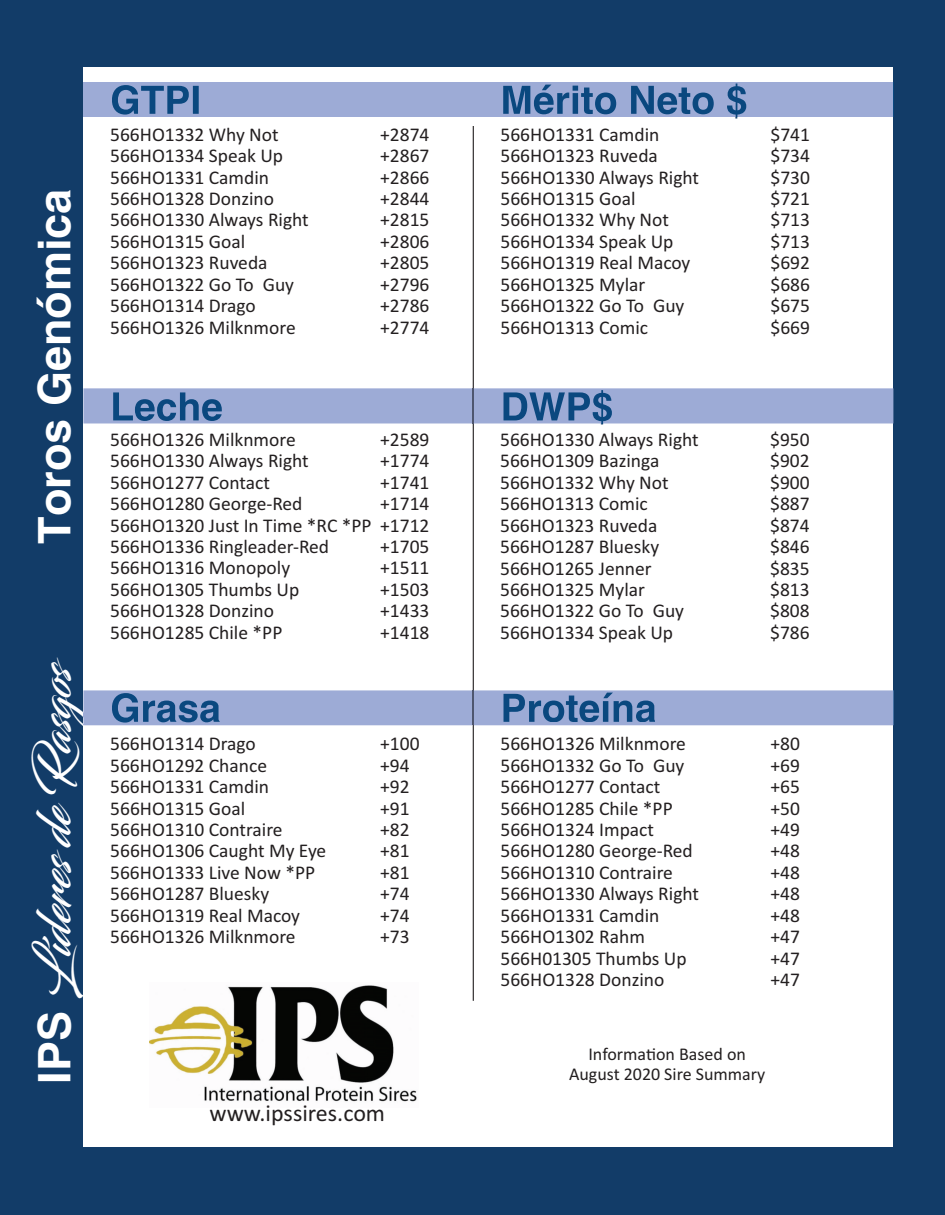
<style>
.page{position:relative;width:945px;height:1215px;background:#fff}
.page>*{position:absolute;margin:0;border:0;box-sizing:border-box;transform-origin:0 0}
.t1{font:46.5px "Blacksword";color:#fff}
.t2{font:700 45px "Helvetica";color:#fff}
.t3{font:24px "Calibri";color:#231f20}
.t4{font:19.5px/21.5px "Calibri";color:#231f20;text-align:justify}
.t5{font:18px/19.8px "Calibri";color:#231f20;text-align:center}
.s1{font-family:"Helvetica";font-weight:700;font-size:45px}
</style>
<div class="page">
<div style="left:1px;top:0;width:944px;height:1215px;background:#123c68"></div>
<div style="left:83px;top:67px;width:810px;height:1080px;background:#fff"></div>
<div style="left:83px;top:82px;width:810px;height:35px;background:#9dabd6"></div>
<svg style="left:112px;top:85px;width:87px;height:30px"></svg>
<svg style="left:503px;top:84px;width:243px;height:33px"></svg>
<hr style="left:473px;top:126px;width:1px;height:875px;background:#231f20">
<svg style="left:83px;top:388px;width:810px;height:35px;background:#8ea1cd"></svg>
<hr style="left:473px;top:388px;width:1px;height:35px;background:#4e566f">
<svg style="left:83px;top:690px;width:810px;height:35px;background:#8da0cc"></svg>
<hr style="left:473px;top:690px;width:1px;height:35px;background:#4e566f">
<img style="left:149px;top:985px;width:268px;height:117px">
<h2 class="t2" style="left:29px;top:544px;width:357px;rotate:-90deg">Toros Genómica</h2>
<h1 class="t1" style="left:27px;top:1084px;width:430px;rotate:-90deg"><span class="s1">IPS</span> Líderes de Rasgos</h1>
<p class="t4" style="left:110px;top:123px;width:170px">566HO1332 Why Not</p>
<p class="t4" style="left:380px;top:123px;width:51px">+2874</p>
<p class="t4" style="left:110px;top:145px;width:174px">566HO1334 Speak Up</p>
<p class="t4" style="left:380px;top:145px;width:51px">+2867</p>
<p class="t4" style="left:110px;top:166px;width:160px">566HO1331 Camdin</p>
<p class="t4" style="left:380px;top:166px;width:51px">+2866</p>
<p class="t4" style="left:110px;top:188px;width:165px">566HO1328 Donzino</p>
<p class="t4" style="left:380px;top:188px;width:51px">+2844</p>
<p class="t4" style="left:110px;top:209px;width:200px">566HO1330 Always Right</p>
<p class="t4" style="left:380px;top:209px;width:51px">+2815</p>
<p class="t4" style="left:110px;top:230px;width:137px">566HO1315 Goal</p>
<p class="t4" style="left:380px;top:230px;width:51px">+2806</p>
<p class="t4" style="left:110px;top:252px;width:159px">566HO1323 Ruveda</p>
<p class="t4" style="left:380px;top:252px;width:51px">+2805</p>
<p class="t4" style="left:110px;top:273px;width:185px">566HO1322 Go To Guy</p>
<p class="t4" style="left:380px;top:273px;width:51px">+2796</p>
<p class="t4" style="left:110px;top:295px;width:147px">566HO1314 Drago</p>
<p class="t4" style="left:380px;top:295px;width:51px">+2786</p>
<p class="t4" style="left:110px;top:316px;width:187px">566HO1326 Milknmore</p>
<p class="t4" style="left:380px;top:316px;width:51px">+2774</p>
<p class="t4" style="left:110px;top:428px;width:187px">566HO1326 Milknmore</p>
<p class="t4" style="left:380px;top:428px;width:51px">+2589</p>
<p class="t4" style="left:110px;top:450px;width:200px">566HO1330 Always Right</p>
<p class="t4" style="left:380px;top:450px;width:51px">+1774</p>
<p class="t4" style="left:110px;top:471px;width:161px">566HO1277 Contact</p>
<p class="t4" style="left:380px;top:471px;width:51px">+1741</p>
<p class="t4" style="left:110px;top:493px;width:194px">566HO1280 George-Red</p>
<p class="t4" style="left:110px;top:493px;width:321px;text-indent:270px">+1714<br>566HO1320 Just In Time *RC *PP +1712<br>566HO1336 Ringleader-Red</p>
<p class="t4" style="left:380px;top:536px;width:51px">+1705</p>
<p class="t4" style="left:110px;top:557px;width:181px">566HO1316 Monopoly</p>
<p class="t4" style="left:380px;top:557px;width:51px">+1511</p>
<p class="t4" style="left:110px;top:578px;width:191px">566HO1305 Thumbs Up</p>
<p class="t4" style="left:380px;top:578px;width:51px">+1503</p>
<p class="t4" style="left:110px;top:600px;width:165px">566HO1328 Donzino</p>
<p class="t4" style="left:380px;top:600px;width:51px">+1433</p>
<p class="t4" style="left:110px;top:621px;width:174px">566HO1285 Chile *PP</p>
<p class="t4" style="left:380px;top:621px;width:51px">+1418</p>
<p class="t4" style="left:110px;top:733px;width:147px">566HO1314 Drago</p>
<p class="t4" style="left:380px;top:733px;width:41px">+100</p>
<p class="t4" style="left:110px;top:754px;width:158px">566HO1292 Chance</p>
<p class="t4" style="left:380px;top:754px;width:31px">+94</p>
<p class="t4" style="left:110px;top:776px;width:160px">566HO1331 Camdin</p>
<p class="t4" style="left:380px;top:776px;width:31px">+92</p>
<p class="t4" style="left:110px;top:797px;width:137px">566HO1315 Goal</p>
<p class="t4" style="left:380px;top:797px;width:31px">+91</p>
<p class="t4" style="left:110px;top:819px;width:174px">566HO1310 Contraire</p>
<p class="t4" style="left:380px;top:819px;width:31px">+82</p>
<p class="t4" style="left:110px;top:840px;width:218px">566HO1306 Caught My Eye</p>
<p class="t4" style="left:380px;top:840px;width:31px">+81</p>
<p class="t4" style="left:110px;top:861px;width:207px">566HO1333 Live Now *PP</p>
<p class="t4" style="left:380px;top:861px;width:31px">+81</p>
<p class="t4" style="left:110px;top:883px;width:161px">566HO1287 Bluesky</p>
<p class="t4" style="left:380px;top:883px;width:31px">+74</p>
<p class="t4" style="left:110px;top:904px;width:191px">566HO1319 Real Macoy</p>
<p class="t4" style="left:380px;top:904px;width:31px">+74</p>
<p class="t4" style="left:110px;top:926px;width:187px">566HO1326 Milknmore</p>
<p class="t4" style="left:380px;top:926px;width:31px">+73</p>
<p class="t3" style="left:209px;top:1098px;width:177px">www.ipssires.com</p>
<p class="t4" style="left:501px;top:123px;width:160px">566HO1331 Camdin</p>
<p class="t4" style="left:771px;top:123px;width:41px">$741</p>
<p class="t4" style="left:501px;top:145px;width:159px">566HO1323 Ruveda</p>
<p class="t4" style="left:771px;top:145px;width:41px">$734</p>
<p class="t4" style="left:501px;top:166px;width:200px">566HO1330 Always Right</p>
<p class="t4" style="left:771px;top:166px;width:41px">$730</p>
<p class="t4" style="left:501px;top:188px;width:137px">566HO1315 Goal</p>
<p class="t4" style="left:771px;top:188px;width:41px">$721</p>
<p class="t4" style="left:501px;top:209px;width:170px">566HO1332 Why Not</p>
<p class="t4" style="left:771px;top:209px;width:41px">$713</p>
<p class="t4" style="left:501px;top:230px;width:174px">566HO1334 Speak Up</p>
<p class="t4" style="left:771px;top:230px;width:41px">$713</p>
<p class="t4" style="left:501px;top:252px;width:191px">566HO1319 Real Macoy</p>
<p class="t4" style="left:771px;top:252px;width:41px">$692</p>
<p class="t4" style="left:501px;top:273px;width:146px">566HO1325 Mylar</p>
<p class="t4" style="left:771px;top:273px;width:41px">$686</p>
<p class="t4" style="left:501px;top:295px;width:185px">566HO1322 Go To Guy</p>
<p class="t4" style="left:771px;top:295px;width:41px">$675</p>
<p class="t4" style="left:501px;top:316px;width:149px">566HO1313 Comic</p>
<p class="t4" style="left:771px;top:316px;width:41px">$669</p>
<p class="t4" style="left:500px;top:428px;width:200px">566HO1330 Always Right</p>
<p class="t4" style="left:770px;top:428px;width:41px">$950</p>
<p class="t4" style="left:500px;top:450px;width:161px">566HO1309 Bazinga</p>
<p class="t4" style="left:770px;top:450px;width:41px">$902</p>
<p class="t4" style="left:500px;top:471px;width:170px">566HO1332 Why Not</p>
<p class="t4" style="left:770px;top:471px;width:41px">$900</p>
<p class="t4" style="left:500px;top:493px;width:149px">566HO1313 Comic</p>
<p class="t4" style="left:770px;top:493px;width:41px">$887</p>
<p class="t4" style="left:500px;top:514px;width:159px">566HO1323 Ruveda</p>
<p class="t4" style="left:770px;top:514px;width:41px">$874</p>
<p class="t4" style="left:500px;top:536px;width:161px">566HO1287 Bluesky</p>
<p class="t4" style="left:770px;top:536px;width:41px">$846</p>
<p class="t4" style="left:500px;top:557px;width:153px">566HO1265 Jenner</p>
<p class="t4" style="left:770px;top:557px;width:41px">$835</p>
<p class="t4" style="left:500px;top:579px;width:146px">566HO1325 Mylar</p>
<p class="t4" style="left:770px;top:579px;width:41px">$813</p>
<p class="t4" style="left:500px;top:600px;width:185px">566HO1322 Go To Guy</p>
<p class="t4" style="left:770px;top:600px;width:41px">$808</p>
<p class="t4" style="left:500px;top:621px;width:174px">566HO1334 Speak Up</p>
<p class="t4" style="left:770px;top:621px;width:41px">$786</p>
<p class="t4" style="left:501px;top:733px;width:187px">566HO1326 Milknmore</p>
<p class="t4" style="left:771px;top:733px;width:31px">+80</p>
<p class="t4" style="left:501px;top:754px;width:185px">566HO1332 Go To Guy</p>
<p class="t4" style="left:771px;top:754px;width:31px">+69</p>
<p class="t4" style="left:501px;top:776px;width:161px">566HO1277 Contact</p>
<p class="t4" style="left:771px;top:776px;width:31px">+65</p>
<p class="t4" style="left:501px;top:797px;width:174px">566HO1285 Chile *PP</p>
<p class="t4" style="left:771px;top:797px;width:31px">+50</p>
<p class="t4" style="left:501px;top:819px;width:155px">566HO1324 Impact</p>
<p class="t4" style="left:771px;top:819px;width:31px">+49</p>
<p class="t4" style="left:501px;top:840px;width:194px">566HO1280 George-Red</p>
<p class="t4" style="left:771px;top:840px;width:31px">+48</p>
<p class="t4" style="left:501px;top:861px;width:174px">566HO1310 Contraire</p>
<p class="t4" style="left:771px;top:861px;width:31px">+48</p>
<p class="t4" style="left:501px;top:883px;width:200px">566HO1330 Always Right</p>
<p class="t4" style="left:771px;top:883px;width:31px">+48</p>
<p class="t4" style="left:501px;top:904px;width:160px">566HO1331 Camdin</p>
<p class="t4" style="left:771px;top:904px;width:31px">+48</p>
<p class="t4" style="left:501px;top:926px;width:146px">566HO1302 Rahm</p>
<p class="t4" style="left:771px;top:926px;width:31px">+47</p>
<p class="t4" style="left:501px;top:947px;width:188px">566H01305 Thumbs Up</p>
<p class="t4" style="left:771px;top:947px;width:31px">+47</p>
<p class="t4" style="left:501px;top:969px;width:165px">566HO1328 Donzino</p>
<p class="t4" style="left:771px;top:969px;width:31px">+47</p>
<p class="t5" style="left:569px;top:1044px;width:198px">Information Based on<br>August 2020 Sire Summary</p>
</div>
